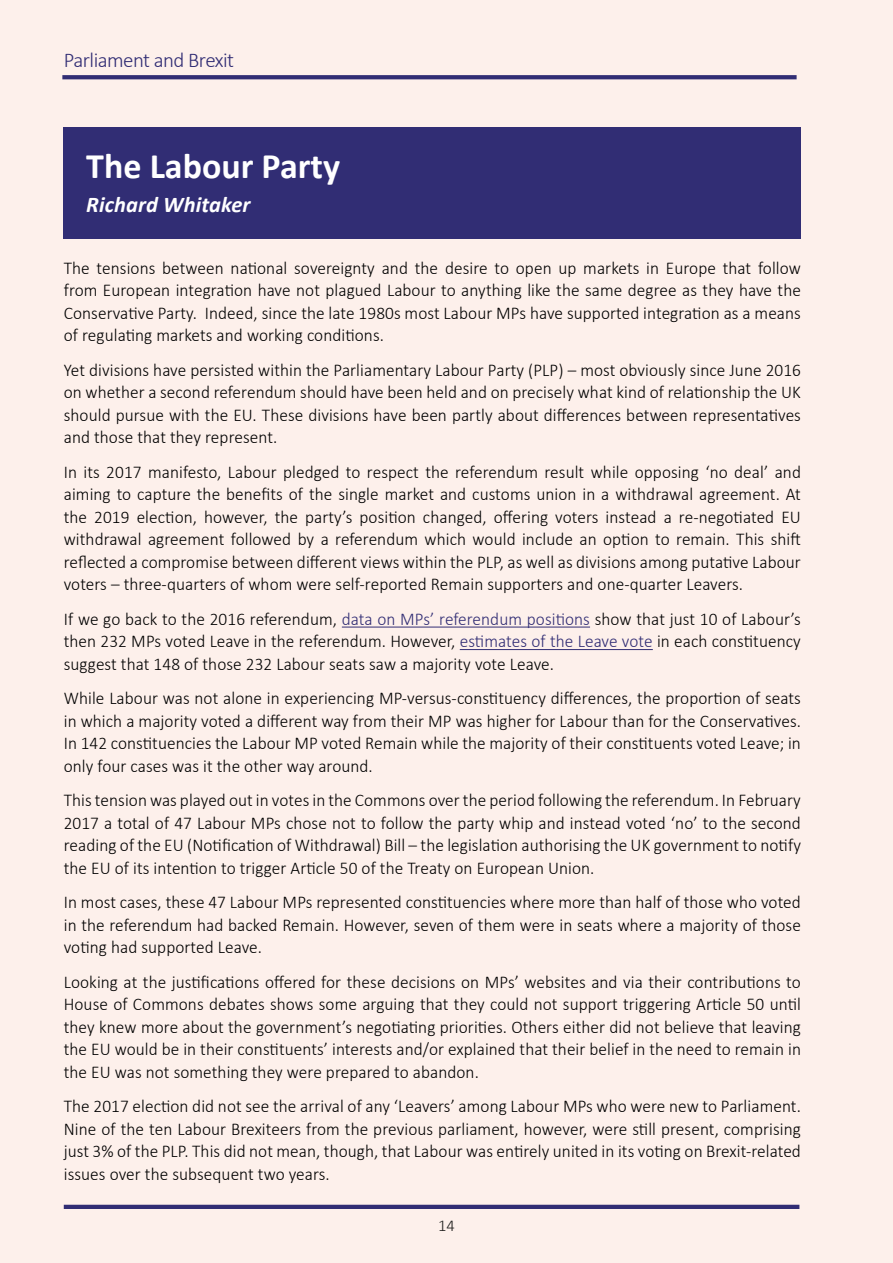
<style>
.page{position:relative;width:893px;height:1263px;background:#fdf0eb}
.page>*{position:absolute;margin:0;border:0;box-sizing:border-box;transform-origin:0 0}
.Body{font:700 36px "Calibri";color:#fff}
.Body-2{font:italic 700 22.5px "Calibri";letter-spacing:.005em;color:#fff}
.t1{font:300 21px "Calibri";letter-spacing:-.025em;color:#312d74}
.Body-3{font:300 18px/22.5px "Calibri";letter-spacing:.005em;color:#000;text-align:justify;scale:.96 1}
.t2{font:300 16.5px "Calibri";color:#1d1d1b}
.s1{color:#312d74}
</style>
<div class="page">
<hr style="left:64px;top:1205px;width:735px;height:4px;background:#312d74">
<svg style="left:62px;top:75px;width:735px;height:4px;background:#373277"></svg>
<div style="left:64px;top:128px;width:737px;height:111px;background:#312d74"></div>
<hr style="left:342px;top:627px;width:248px;height:1px;background:#312d74">
<hr style="left:460px;top:649px;width:193px;height:1px;background:#312d74">
<p class="t1" style="left:64px;top:47px;width:172px">Parliament and Brexit</p>
<p class="Body" style="left:86px;top:144px;width:255px">The Labour Party</p>
<p class="Body-2" style="left:86px;top:191px;width:166px">Richard Whitaker</p>
<p class="Body-3" style="left:64px;top:256px;width:769px">The tensions between national sovereignty and the desire to open up markets in Europe that follow from European integration have not plagued Labour to anything like the same degree as they have the Conservative Party. Indeed, since the late 1980s most Labour MPs have supported integration as a means of regulating markets and working conditions.</p>
<p class="Body-3" style="left:64px;top:358px;width:769px">Yet divisions have persisted within the Parliamentary Labour Party (PLP) – most obviously since June 2016 on whether a second referendum should have been held and on precisely what kind of relationship the UK should pursue with the EU. These divisions have been partly about differences between representatives and those that they represent.</p>
<p class="Body-3" style="left:64px;top:460px;width:769px">In its 2017 manifesto, Labour pledged to respect the referendum result while opposing ‘no deal’ and aiming to capture the benefits of the single market and customs union in a withdrawal agreement. At the 2019 election, however, the party’s position changed, offering voters instead a re-negotiated EU withdrawal agreement followed by a referendum which would include an option to remain. This shift reflected a compromise between different views within the PLP, as well as divisions among putative Labour voters – three-quarters of whom were self-reported Remain supporters and one-quarter Leavers.</p>
<p class="Body-3" style="left:64px;top:607px;width:769px">If we go back to the 2016 referendum, <span class="s1">data on MPs’ referendum positions</span> show that just 10 of Labour’s then 232 MPs voted Leave in the referendum. However, <span class="s1">estimates of the Leave vote</span> in each constituency suggest that 148 of those 232 Labour seats saw a majority vote Leave.</p>
<p class="Body-3" style="left:64px;top:687px;width:769px">While Labour was not alone in experiencing MP-versus-constituency differences, the proportion of seats in which a majority voted a different way from their MP was higher for Labour than for the Conservatives.<br>In 142 constituencies the Labour MP voted Remain while the majority of their constituents voted Leave; in only four cases was it the other way around.</p>
<p class="Body-3" style="left:64px;top:789px;width:769px">This tension was played out in votes in the Commons over the period following the referendum. In February 2017 a total of 47 Labour MPs chose not to follow the party whip and instead voted ‘no’ to the second reading of the EU (Notification of Withdrawal) Bill – the legislation authorising the UK government to notify the EU of its intention to trigger Article 50 of the Treaty on European Union.</p>
<p class="Body-3" style="left:64px;top:891px;width:769px">In most cases, these 47 Labour MPs represented constituencies where more than half of those who voted in the referendum had backed Remain. However, seven of them were in seats where a majority of those voting had supported Leave.</p>
<p class="Body-3" style="left:64px;top:970px;width:769px">Looking at the justifications offered for these decisions on MPs’ websites and via their contributions to House of Commons debates shows some arguing that they could not support triggering Article 50 until they knew more about the government’s negotiating priorities. Others either did not believe that leaving the EU would be in their constituents’ interests and/or explained that their belief in the need to remain in the EU was not something they were prepared to abandon.</p>
<p class="Body-3" style="left:64px;top:1095px;width:769px">The 2017 election did not see the arrival of any ‘Leavers’ among Labour MPs who were new to Parliament.<br>Nine of the ten Labour Brexiteers from the previous parliament, however, were still present, comprising just 3% of the PLP. This did not mean, though, that Labour was entirely united in its voting on Brexit-related issues over the subsequent two years.</p>
<p class="t2" style="left:438px;top:1216px;width:18px">14</p>
</div>
